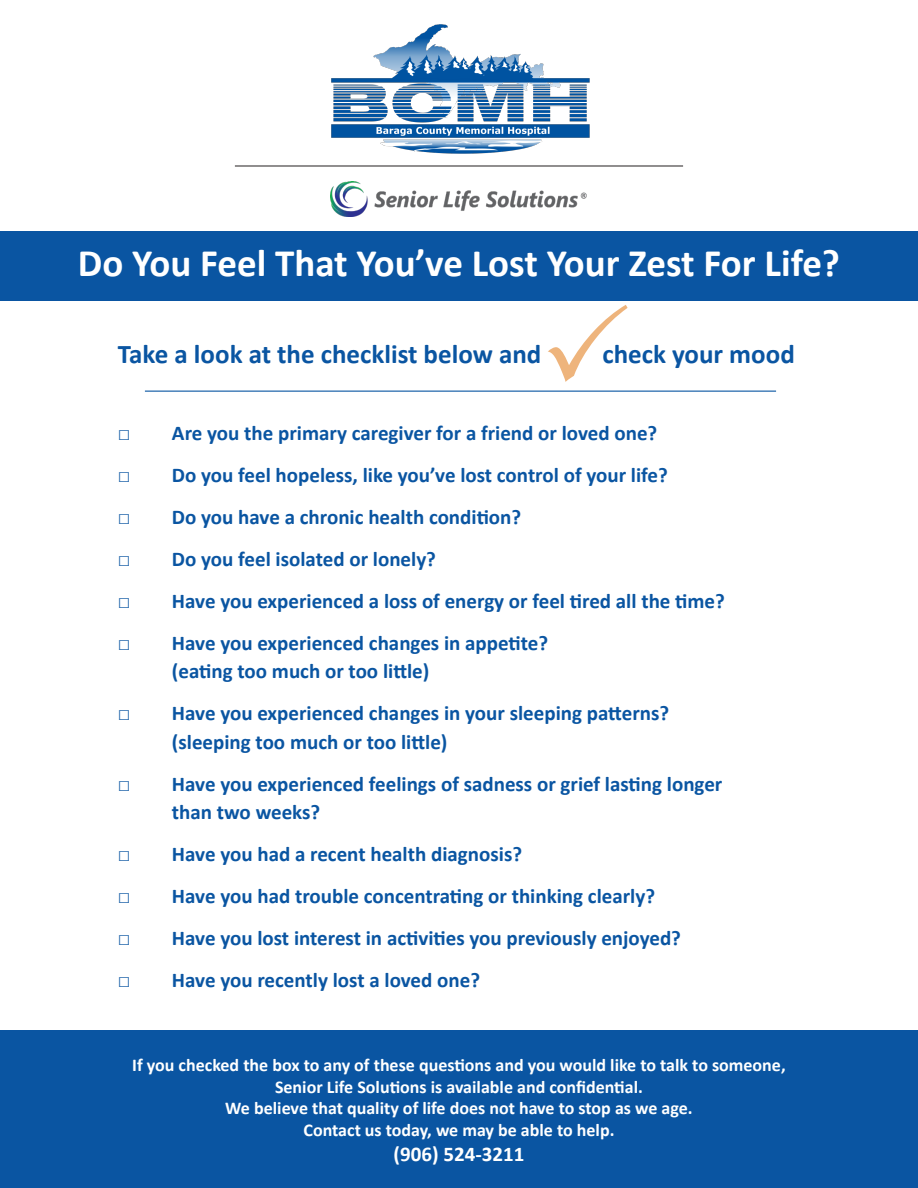
<style>
.page{position:relative;width:918px;height:1188px;background:#fff}
.page>*{position:absolute;margin:0;border:0;box-sizing:border-box;transform-origin:0 0}
.t1{font:700 39px "Calibri";color:#fff}
.t2{font:700 27px "Calibri";color:#0a55a2}
.t3{font:700 21px/28.5px "Calibri";color:#0a55a2}
.t4{font:700 21px "Calibri";color:#fff}
.t5{font:700 18px/21.6px "Calibri";color:#fff;text-align:center}
.s1{font-family:"Arial";font-weight:400}
</style>
<div class="page">
<div style="left:0;top:231px;width:918px;height:69px;background:#0a55a2"></div>
<hr style="left:145px;top:391px;width:631px;height:1px;background:#0a55a2">
<div style="left:0;top:1030px;width:918px;height:158px;background:#0a55a2"></div>
<hr style="left:235px;top:166px;width:448px;height:1px;background:#231f20">
<img style="left:331px;top:181px;width:256px;height:35px">
<img style="left:318px;top:24px;width:282px;height:142px">
<p class="t1" style="left:78px;top:235px;width:764px">Do You Feel That You’ve Lost Your Zest For Life?</p>
<p class="t2" style="left:118px;top:335px;width:425px">Take a look at the checklist below and</p>
<p class="t2" style="left:602px;top:335px;width:194px">check your mood</p>
<p class="t3" style="left:118px;top:418px;width:541px"><span class="s1">□</span> Are you the primary caregiver for a friend or loved one?</p>
<p class="t3" style="left:118px;top:460px;width:551px"><span class="s1">□</span> Do you feel hopeless, like you’ve lost control of your life?</p>
<p class="t3" style="left:118px;top:502px;width:405px"><span class="s1">□</span> Do you have a chronic health condition?</p>
<p class="t3" style="left:118px;top:544px;width:320px"><span class="s1">□</span> Do you feel isolated or lonely?</p>
<p class="t3" style="left:118px;top:586px;width:608px"><span class="s1">□</span> Have you experienced a loss of energy or feel tired all the time?</p>
<p class="t3" style="left:172px;top:628px;width:378px;text-indent:-54px"><span class="s1">□</span> Have you experienced changes in appetite? (eating too much or too little)</p>
<p class="t3" style="left:172px;top:699px;width:499px;text-indent:-54px"><span class="s1">□</span> Have you experienced changes in your sleeping patterns? (sleeping too much or too little)</p>
<p class="t3" style="left:172px;top:769px;width:552px;text-indent:-54px"><span class="s1">□</span> Have you experienced feelings of sadness or grief lasting longer than two weeks?</p>
<p class="t3" style="left:118px;top:840px;width:406px"><span class="s1">□</span> Have you had a recent health diagnosis?</p>
<p class="t3" style="left:118px;top:882px;width:539px"><span class="s1">□</span> Have you had trouble concentrating or thinking clearly?</p>
<p class="t3" style="left:118px;top:924px;width:565px"><span class="s1">□</span> Have you lost interest in activities you previously enjoyed?</p>
<p class="t3" style="left:118px;top:966px;width:364px"><span class="s1">□</span> Have you recently lost a loved one?</p>
<p class="t5" style="left:132px;top:1054px;width:655px">If you checked the box to any of these questions and you would like to talk to someone,<br>Senior Life Solutions is available and confidential.</p>
<p class="t5" style="left:225px;top:1097px;width:469px">We believe that quality of life does not have to stop as we age.</p>
<p class="t5" style="left:303px;top:1119px;width:313px">Contact us today, we may be able to help.</p>
<p class="t4" style="left:394px;top:1139px;width:132px">(906) 524-3211</p>
</div>
